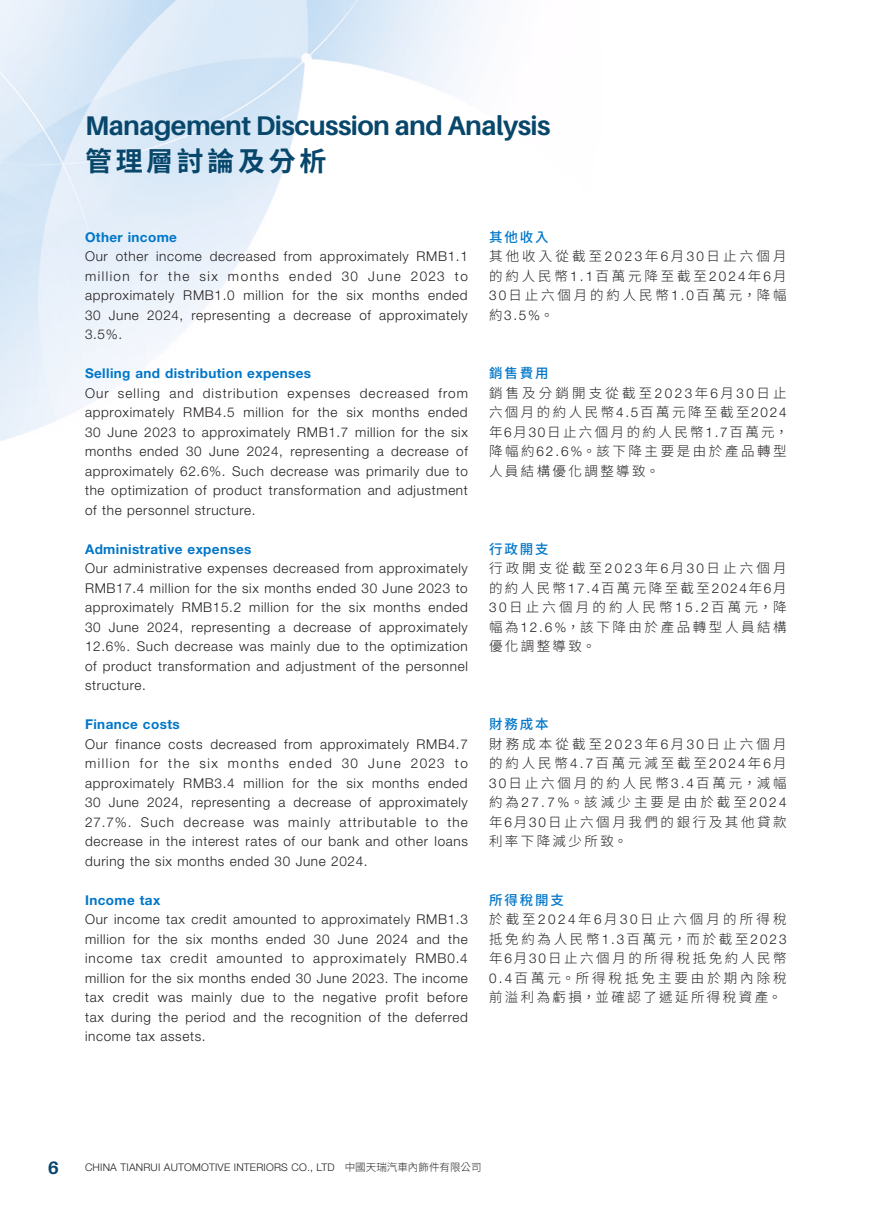
<style>
.page{position:relative;width:893px;height:1212px;background:#fff}
.page>*{position:absolute;margin:0;border:0;box-sizing:border-box;transform-origin:0 0}
.t1{font:700 27px "Aileron";letter-spacing:-.02em;color:#07476b}
.t2{font:700 27px "Source Han Sans TC";letter-spacing:.135em;color:#07476b}
.t3{font:700 18px "Aileron";color:#07476b}
.Body_Text{font:300 13.5px/19.5px "Helvetica Neue LT Std";letter-spacing:.05em;color:#231f20;text-align:justify}
.C_Body_Text{font:300 13.5px/19.5px "Source Han Sans TC";letter-spacing:.19em;color:#231f20;text-align:justify}
.Heading_2{font:700 13.5px "Helvetica Neue LT Std";letter-spacing:.03em;color:#0076c8}
.C_Heading_2{font:500 13.5px "Source Han Sans TC";letter-spacing:.14em;color:#0076c8}
.t4{font:300 10.5px "Helvetica Neue LT Std";letter-spacing:.02em;color:#231f20}
.s1{font-family:"Helvetica Neue LT Std"}
.s2{font-family:"Source Han Sans TC"}
</style>
<div class="page">
<img style="left:0;top:0;width:479px;height:441px">
<h1 class="t1" style="left:85px;top:111px;width:467px">Management Discussion and Analysis</h1>
<h1 class="t2" style="left:85px;top:146px;width:243px">管理層討論及分析</h1>
<p class="Heading_2" style="left:85px;top:228px;width:94px">Other income</p>
<p class="Body_Text" style="left:85px;top:246px;width:384px">Our other income decreased from approximately RMB1.1 million for the six months ended 30 June 2023 to approximately RMB1.0 million for the six months ended 30 June 2024, representing a decrease of approximately 3.5%.</p>
<p class="Heading_2" style="left:85px;top:365px;width:228px">Selling and distribution expenses</p>
<p class="Body_Text" style="left:85px;top:383px;width:384px">Our selling and distribution expenses decreased from approximately RMB4.5 million for the six months ended 30 June 2023 to approximately RMB1.7 million for the six months ended 30 June 2024, representing a decrease of approximately 62.6%. Such decrease was primarily due to the optimization of product transformation and adjustment of the personnel structure.</p>
<p class="Heading_2" style="left:85px;top:540px;width:168px">Administrative expenses</p>
<p class="Body_Text" style="left:85px;top:558px;width:384px">Our administrative expenses decreased from approximately RMB17.4 million for the six months ended 30 June 2023 to approximately RMB15.2 million for the six months ended 30 June 2024, representing a decrease of approximately 12.6%. Such decrease was mainly due to the optimization of product transformation and adjustment of the personnel structure.</p>
<p class="Heading_2" style="left:85px;top:716px;width:96px">Finance costs</p>
<p class="Body_Text" style="left:85px;top:734px;width:384px">Our finance costs decreased from approximately RMB4.7 million for the six months ended 30 June 2023 to approximately RMB3.4 million for the six months ended 30 June 2024, representing a decrease of approximately 27.7%. Such decrease was mainly attributable to the decrease in the interest rates of our bank and other loans during the six months ended 30 June 2024.</p>
<p class="Heading_2" style="left:85px;top:891px;width:77px">Income tax</p>
<p class="Body_Text" style="left:85px;top:909px;width:384px">Our income tax credit amounted to approximately RMB1.3 million for the six months ended 30 June 2024 and the income tax credit amounted to approximately RMB0.4 million for the six months ended 30 June 2023. The income tax credit was mainly due to the negative profit before tax during the period and the recognition of the deferred income tax assets.</p>
<p class="C_Heading_2" style="left:489px;top:229px;width:61px">其他收入</p>
<p class="C_Body_Text" style="left:489px;top:247px;width:299px">其他收入從截至<span class="s1">2023</span>年<span class="s1">6</span>月<span class="s1">30</span>日止六個月的約人民幣<span class="s1">1.1</span>百萬元降至截至<span class="s1">2024</span>年<span class="s1">6</span>月<span class="s1">30</span>日止六個月的約人民幣<span class="s1">1.0</span>百萬元，降幅約<span class="s1">3.5%</span>。</p>
<p class="C_Heading_2" style="left:489px;top:365px;width:61px">銷售費用</p>
<p class="C_Body_Text" style="left:489px;top:383px;width:301px;text-align:left">銷售及分銷開支從截至<span class="s1">2023</span>年<span class="s1">6</span>月<span class="s1">30</span>日止六個月的約人民幣<span class="s1">4.5</span>百萬元降至截至<span class="s1">2024</span>年<span class="s1">6</span>月<span class="s1">30</span>日止六個月的約人民幣<span class="s1">1.7</span>百萬元，降幅約<span class="s1">62.6%</span>。該下降主要是由於產品轉型人員結構優化調整導致。</p>
<p class="C_Heading_2" style="left:489px;top:541px;width:61px">行政開支</p>
<p class="C_Body_Text" style="left:489px;top:559px;width:299px">行政開支從截至<span class="s1">2023</span>年<span class="s1">6</span>月<span class="s1">30</span>日止六個月的約人民幣<span class="s1">17.4</span>百萬元降至截至<span class="s1">2024</span>年<span class="s1">6</span>月<span class="s1">30</span>日止六個月的約人民幣<span class="s1">15.2</span>百萬元，降幅為<span class="s1">12.6%</span>，該下降由於產品轉型人員結構優化調整導致。</p>
<p class="C_Heading_2" style="left:489px;top:716px;width:61px">財務成本</p>
<p class="C_Body_Text" style="left:489px;top:734px;width:299px">財務成本從截至<span class="s1">2023</span>年<span class="s1">6</span>月<span class="s1">30</span>日止六個月的約人民幣<span class="s1">4.7</span>百萬元減至截至<span class="s1">2024</span>年<span class="s1">6</span>月<span class="s1">30</span>日止六個月的約人民幣<span class="s1">3.4</span>百萬元，減幅約為<span class="s1">27.7%</span>。該減少主要是由於截至<span class="s1">2024</span>年<span class="s1">6</span>月<span class="s1">30</span>日止六個月我們的銀行及其他貸款利率下降減少所致。</p>
<p class="C_Heading_2" style="left:489px;top:892px;width:76px">所得稅開支</p>
<p class="C_Body_Text" style="left:489px;top:910px;width:299px">於截至<span class="s1">2024</span>年<span class="s1">6</span>月<span class="s1">30</span>日止六個月的所得稅抵免約為人民幣<span class="s1">1.3</span>百萬元，而於截至<span class="s1">2023</span>年<span class="s1">6</span>月<span class="s1">30</span>日止六個月的所得稅抵免約人民幣<span class="s1">0.4</span>百萬元。所得稅抵免主要由於期內除稅前溢利為虧損，並確認了遞延所得稅資產。</p>
<h2 class="t3" style="left:48px;top:1157px;width:13px">6</h2>
<p class="t4" style="left:85px;top:1161px;width:398px">CHINA TIANRUI AUTOMOTIVE INTERIORS CO., LTD<span class="s2">　中國天瑞汽車內飾件有限公司</span></p>
</div>
